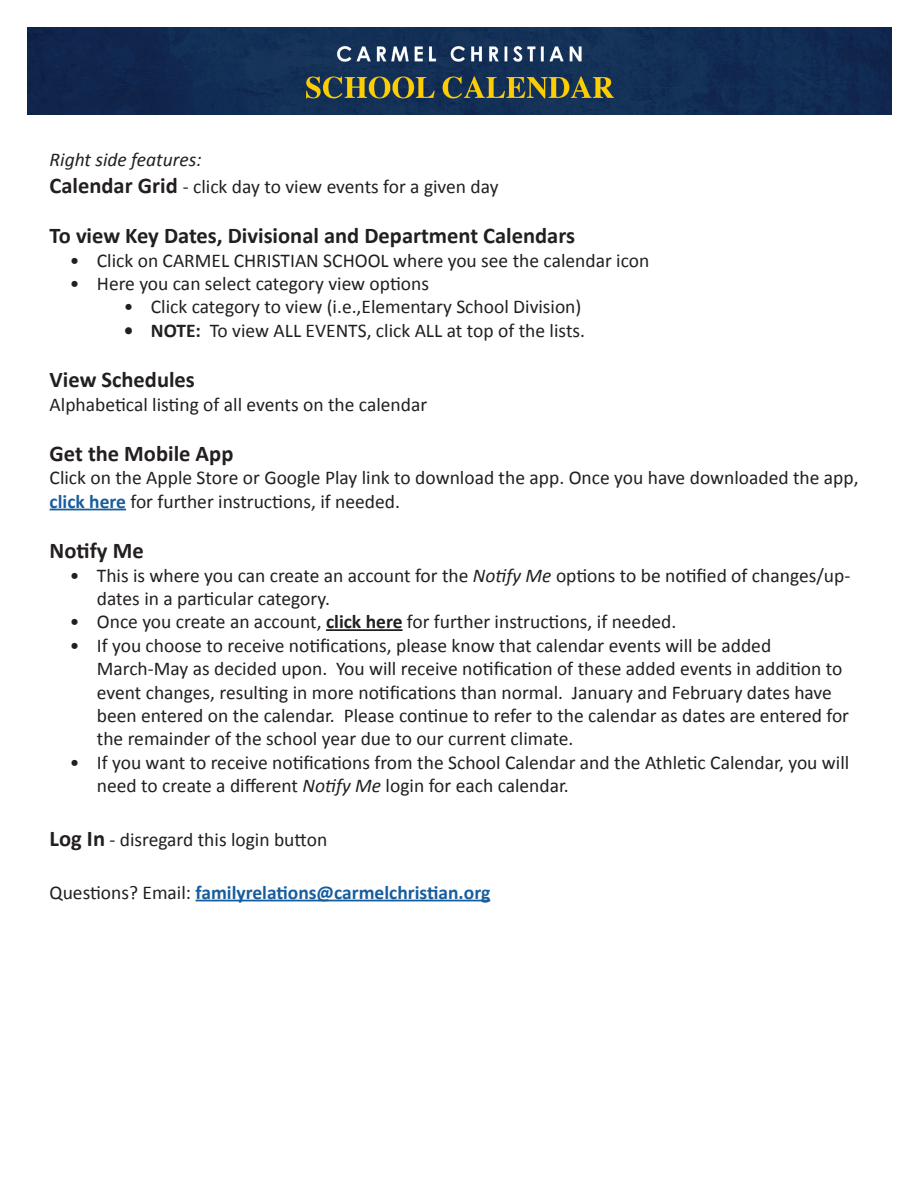
<style>
.page{position:relative;width:918px;height:1188px;background:#fff}
.page>*{position:absolute;margin:0;border:0;box-sizing:border-box;transform-origin:0 0}
.t1{font:700 22.5px "Calibri";color:#231f20}
.t2{font:19.5px/23.4px "Calibri";color:#231f20}
.t3{font:700 19.5px "Calibri";color:#175d9e}
.s1{font-style:italic}
.s2{font-weight:700;font-size:22.5px}
.s3{font-weight:700}
.s4{font-weight:700;color:#175d9e}
.s5{font-weight:400;color:#231f20}
</style>
<div class="page">
<hr style="left:50px;top:509px;width:76px;height:1px;background:#175d9e">
<hr style="left:326px;top:629px;width:77px;height:2px;background:#231f20">
<img style="left:27px;top:27px;width:864px;height:87px">
<hr style="left:196px;top:900px;width:294px;height:1px;background:#175d9e">
<p class="t2" style="left:50px;top:146px;width:451px;line-height:27px"><span class="s1">Right side features:<br></span><span class="s2">Calendar Grid</span> - click day to view events for a given day</p>
<p class="t1" style="left:50px;top:221px;width:527px">To view Key Dates, Divisional and Department Calendars</p>
<p class="t2" style="left:70px;top:249px;width:581px">• Click on CARMEL CHRISTIAN SCHOOL where you see the calendar icon</p>
<p class="t2" style="left:70px;top:272px;width:361px">• Here you can select category view options</p>
<p class="t2" style="left:124px;top:295px;width:459px">• Click category to view (i.e.,Elementary School Division)</p>
<p class="t2" style="left:124px;top:319px;width:463px"><span class="s3">• NOTE:</span> To view ALL EVENTS, click ALL at top of the lists.</p>
<p class="t1" style="left:50px;top:365px;width:147px">View Schedules</p>
<p class="t2" style="left:50px;top:393px;width:379px">Alphabetical listing of all events on the calendar</p>
<p class="t1" style="left:50px;top:439px;width:185px">Get the Mobile App</p>
<p class="t2" style="left:50px;top:466px;width:811px">Click on the Apple Store or Google Play link to download the app. Once you have downloaded the app, <span class="s4">click here</span> for further instructions, if needed.</p>
<p class="t1" style="left:50px;top:536px;width:96px">Notify Me</p>
<p class="t2" style="left:97px;top:564px;width:755px;text-indent:-27px">• This is where you can create an account for the <span class="s1">Notify Me</span> options to be notified of changes/up&shy;dates in a particular category.</p>
<p class="t2" style="left:70px;top:610px;width:608px">• Once you create an account, <span class="s3">click here</span> for further instructions, if needed.</p>
<p class="t2" style="left:97px;top:634px;width:754px;text-indent:-27px">• If you choose to receive notifications, please know that calendar events will be added March-May as decided upon. You will receive notification of these added events in addition to event changes, resulting in more notifications than normal. January and February dates have been entered on the calendar. Please continue to refer to the calendar as dates are entered for the remainder of the school year due to our current climate.</p>
<p class="t2" style="left:97px;top:751px;width:754px;text-indent:-27px">• If you want to receive notifications from the School Calendar and the Athletic Calendar, you will need to create a different <span class="s1">Notify Me</span> login for each calendar.</p>
<p class="t2" style="left:50px;top:828px;width:279px"><span class="s2">Log In</span> - disregard this login button</p>
<p class="t3" style="left:50px;top:880px;width:442px"><span class="s5">Questions? Email:</span> familyrelations@carmelchristian.org</p>
</div>
